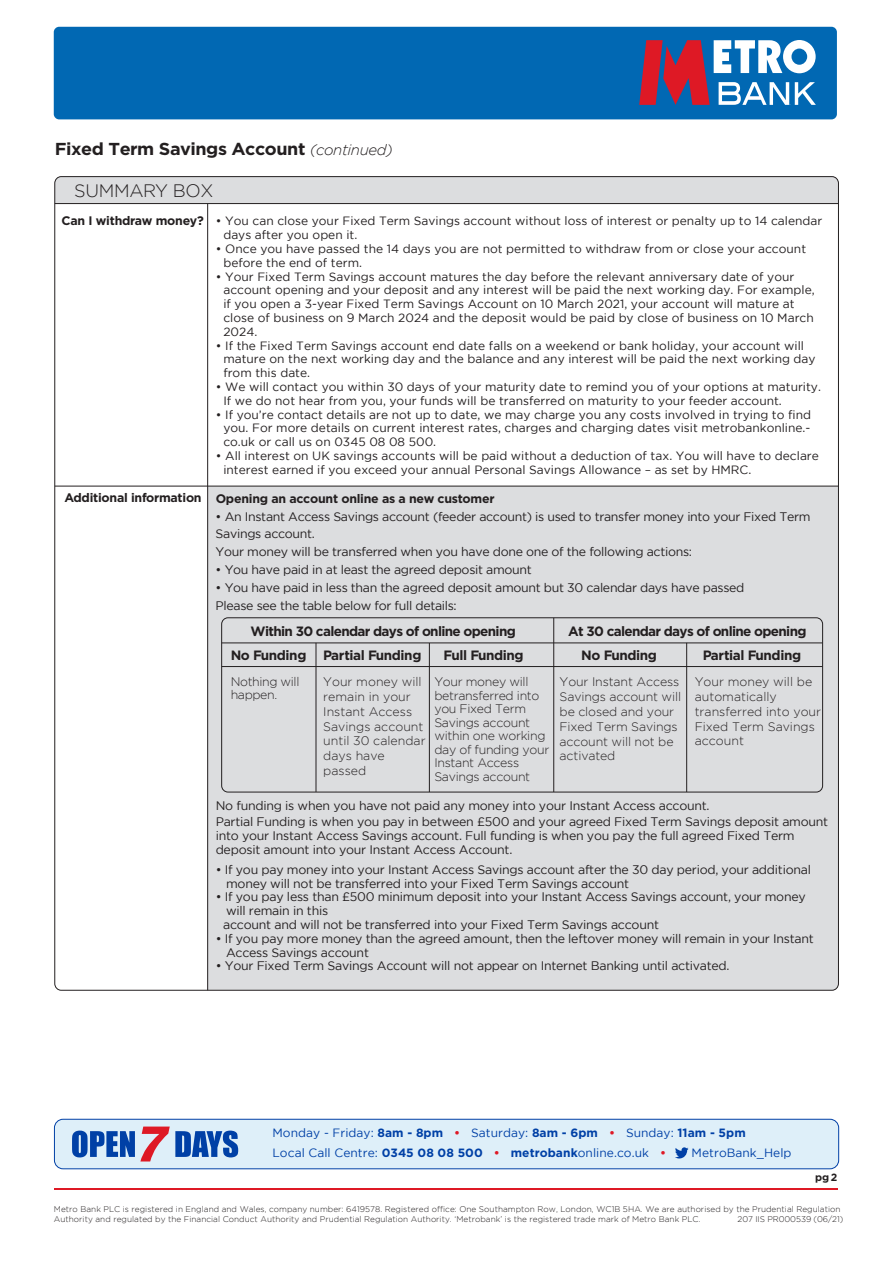
<style>
.page{position:relative;width:893px;height:1263px;background:#fff}
.page>*{position:absolute;margin:0;border:0;box-sizing:border-box;transform-origin:0 0}
.t1{font:300 18px "Gotham";letter-spacing:-.02em;color:#231f20}
.t2{font:700 17.4px "Gotham";letter-spacing:-.025em;color:#231f20;scale:1.04 1}
.t3{font:700 13.5px/24.8px "Gotham";letter-spacing:-.05em;color:#231f20}
.t4{font:700 13.5px "Gotham";letter-spacing:-.03em;color:#231f20}
.t5{font:12.3px/13.8px "Gotham";letter-spacing:-.02em;color:#231f20}
.t6{font:300 12.3px/14.9px "Gotham";letter-spacing:-.01em;color:#231f20}
.t7{font:700 12.3px "Gotham";letter-spacing:-.02em;color:#231f20}
.t8{font:300 12.3px/13.5px "Gotham";letter-spacing:-.03em;color:#231f20}
.t9{font:12px/13.8px "Gotham";color:#231f20}
.t10{font:12px/19.5px "Gotham";letter-spacing:.005em;color:#0040a6}
.t11{font:700 10.5px "Gotham";color:#231f20}
.t12{font:300 8.25px/9.9px "Gotham";letter-spacing:.005em;color:#231f20}
.s1{font-weight:300;font-style:italic;font-size:15px}
.s2{font-weight:700}
.s3{font-weight:700;color:#de1925}
</style>
<div class="page">
<hr style="left:54px;top:1188px;width:783px;height:1px;background:#de1925">
<div style="left:54px;top:27px;width:783px;height:92px;background:#0168b3;border-radius:5px"></div>
<svg style="left:639px;top:40px;width:177px;height:65px"></svg>
<div style="left:208px;top:487px;width:631px;height:504px;background:#dcdddf"></div>
<div style="left:55px;top:177px;width:782px;height:26px;background:#dcdddf"></div>
<hr style="left:55px;top:486px;width:783px;height:1px;background:#231f20">
<hr style="left:55px;top:203px;width:783px;height:1px;background:#231f20">
<hr style="left:207px;top:204px;width:1px;height:786px;background:#231f20">
<div style="left:221px;top:618px;width:602px;height:174px;border:1px solid #231f20;border-radius:6px"></div>
<hr style="left:222px;top:643px;width:600px;height:1px;background:#231f20">
<hr style="left:222px;top:666px;width:601px;height:1px;background:#231f20">
<hr style="left:553px;top:618px;width:1px;height:174px;background:#231f20">
<hr style="left:429px;top:643px;width:1px;height:149px;background:#231f20">
<hr style="left:686px;top:643px;width:1px;height:149px;background:#231f20">
<hr style="left:316px;top:643px;width:1px;height:149px;background:#231f20">
<div style="left:55px;top:1119px;width:783px;height:49px;background:#deeff9;border-radius:9px"></div>
<div style="left:54px;top:1119px;width:785px;height:50px;border:1px solid #0040a6;border-radius:9px"></div>
<svg style="left:72px;top:1126px;width:166px;height:35px"></svg>
<svg style="left:675px;top:1147px;width:13px;height:11px"></svg>
<h2 class="t2" style="left:55px;top:138px;width:326px">Fixed Term Savings Account <span class="s1">(continued)</span></h2>
<h1 class="t1" style="left:74px;top:180px;width:141px">SUMMARY BOX</h1>
<p class="t7" style="left:62px;top:214px;width:144px">Can I withdraw money?</p>
<p class="t9" style="left:223px;top:214px;width:600px;text-indent:-8px">• You can close your Fixed Term Savings account without loss of interest or penalty up to 14 calendar days after you open it.</p>
<p class="t9" style="left:223px;top:242px;width:584px;text-indent:-8px">• Once you have passed the 14 days you are not permitted to withdraw from or close your account before the end of term.</p>
<p class="t9" style="left:223px;top:269px;width:593px;text-indent:-8px">• Your Fixed Term Savings account matures the day before the relevant anniversary date of your account opening and your deposit and any interest will be paid the next working day. For example, if you open a 3-year Fixed Term Savings Account on 10 March 2021, your account will mature at close of business on 9 March 2024 and the deposit would be paid by close of business on 10 March 2024.</p>
<p class="t9" style="left:223px;top:338px;width:594px;text-indent:-8px">• If the Fixed Term Savings account end date falls on a weekend or bank holiday, your account will mature on the next working day and the balance and any interest will be paid the next working day from this date.</p>
<p class="t9" style="left:223px;top:380px;width:599px;text-indent:-8px">• We will contact you within 30 days of your maturity date to remind you of your options at maturity.<br>If we do not hear from you, your funds will be transferred on maturity to your feeder account.</p>
<p class="t9" style="left:223px;top:407px;width:589px;text-align:justify;text-indent:-8px">• If you’re contact details are not up to date, we may charge you any costs involved in trying to find you. For more details on current interest rates, charges and charging dates visit metrobankonline.- co.uk or call us on 0345 08 08 500.</p>
<p class="t9" style="left:223px;top:449px;width:597px;text-indent:-8px">• All interest on UK savings accounts will be paid without a deduction of tax. You will have to declare interest earned if you exceed your annual Personal Savings Allowance – as set by HMRC.</p>
<p class="t5" style="left:216px;top:507px;width:596px;line-height:17.9px">• An Instant Access Savings account (feeder account) is used to transfer money into your Fixed Term<br>Savings account.<br>Your money will be transferred when you have done one of the following actions:</p>
<p class="t5" style="left:216px;top:563px;width:318px">• You have paid in at least the agreed deposit amount</p>
<p class="t5" style="left:216px;top:578px;width:530px;line-height:17.9px">• You have paid in less than the agreed deposit amount but 30 calendar days have passed<br>Please see the table below for full details:</p>
<p class="t7" style="left:64px;top:491px;width:432px">Additional information Opening an account online as a new customer</p>
<p class="t3" style="left:251px;top:618px;width:267px">Within 30 calendar days of online opening</p>
<p class="t3" style="left:581px;top:618px;width:227px;text-indent:-13px">At 30 calendar days of online opening<br>No Funding</p>
<p class="t4" style="left:703px;top:647px;width:100px">Partial Funding</p>
<p class="t4" style="left:231px;top:647px;width:192px">No Funding Partial Funding</p>
<p class="t4" style="left:444px;top:648px;width:81px">Full Funding</p>
<p class="t8" style="left:231px;top:675px;width:70px">Nothing will happen.</p>
<p class="t6" style="left:323px;top:674px;width:104px">Your money will remain in your<br>Instant Access<br>Savings account until 30 calendar days have passed</p>
<p class="t6" style="left:560px;top:674px;width:123px">Your Instant Access<br>Savings account will be closed and your<br>Fixed Term Savings account will not be activated</p>
<p class="t6" style="left:695px;top:674px;width:128px">Your money will be automatically transferred into your<br>Fixed Term Savings account</p>
<p class="t5" style="left:216px;top:797px;width:614px;line-height:16.8px">No funding is when you have not paid any money into your Instant Access account.<br>Partial Funding is when you pay in between £500 and your agreed Fixed Term Savings deposit amount</p>
<p class="t5" style="left:216px;top:829px;width:581px">into your Instant Access Savings account. Full funding is when you pay the full agreed Fixed Term deposit amount into your Instant Access Account.</p>
<p class="t5" style="left:226px;top:862px;width:586px;text-indent:-10px">• If you pay money into your Instant Access Savings account after the 30 day period, your additional money will not be transferred into your Fixed Term Savings account</p>
<p class="t5" style="left:223px;top:890px;width:584px;text-indent:-7px">• If you pay less than £500 minimum deposit into your Instant Access Savings account, your money will remain in this<br>account and will not be transferred into your Fixed Term Savings account</p>
<p class="t5" style="left:226px;top:931px;width:589px;text-indent:-10px">• If you pay more money than the agreed amount, then the leftover money will remain in your Instant<br>Access Savings account</p>
<p class="t5" style="left:216px;top:959px;width:515px">• Your Fixed Term Savings Account will not appear on Internet Banking until activated.</p>
<p class="t6" style="left:434px;top:675px;width:116px;line-height:13.5px">Your money will betransferred into you Fixed Term<br>Savings account within one working day of funding your<br>Instant Access<br>Savings account</p>
<p class="t10" style="left:272px;top:1123px;width:475px">Monday - Friday: <span class="s2">8am - 8pm</span> <span class="s3">•</span> Saturday: <span class="s2">8am - 6pm</span> <span class="s3">•</span> Sunday: <span class="s2">11am - 5pm<br></span>Local Call Centre: <span class="s2">0345 08 08 500</span> <span class="s3">•</span> <span class="s2">metrobank</span>online.co.uk <span class="s3">•</span></p>
<p class="t10" style="left:692px;top:1142px;width:101px">MetroBank_Help</p>
<p class="t11" style="left:815px;top:1171px;width:24px">pg2</p>
<p class="t12" style="left:54px;top:1204px;width:788px">Metro Bank PLC is registered in England and Wales, company number: 6419578. Registered office: One Southampton Row, London, WC1B 5HA. We are authorised by the Prudential Regulation<br>Authority and regulated by the Financial Conduct Authority and Prudential Regulation Authority. ‘Metrobank’ is the registered trade mark of Metro Bank PLC.</p>
<p class="t12" style="left:738px;top:1214px;width:107px">207 IIS PR000539 (06/21)</p>
</div>
